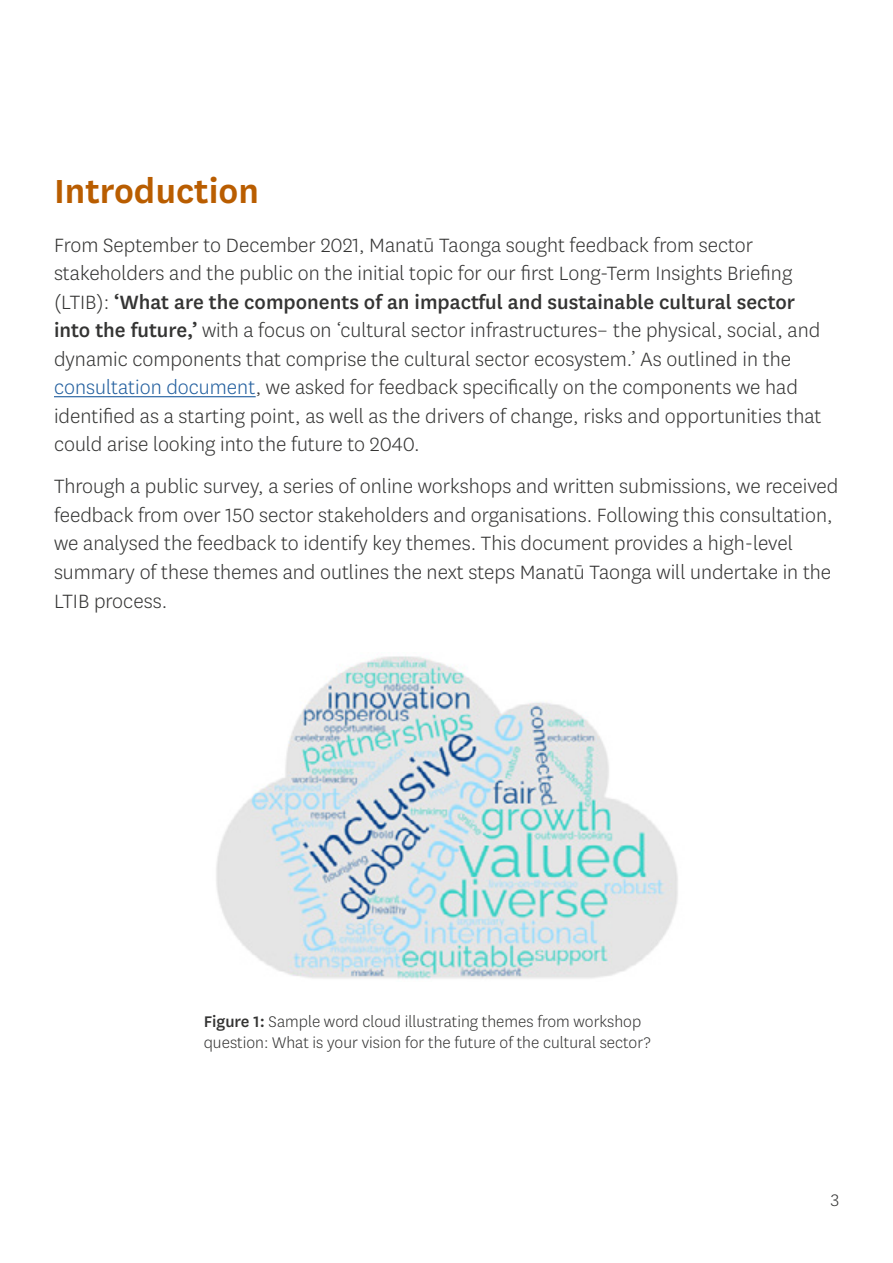
<style>
.page{position:relative;width:893px;height:1263px;background:#fff}
.page>*{position:absolute;margin:0;border:0;box-sizing:border-box;transform-origin:0 0}
.t1{font:600 39px "National";color:#b95d00}
.t2{font:300 22.5px/28.5px "National";color:#343433}
.t3{font:300 19.5px "National";color:#343433}
.Image_Caption{font:300 18px/21.6px "National";color:#343433}
.s1{font-weight:500}
.s2{color:#215e9e}
</style>
<div class="page">
<hr style="left:54px;top:396px;width:202px;height:1px;background:#215e9e">
<img style="left:216px;top:656px;width:462px;height:324px">
<h2 class="t1" style="left:54px;top:164px;width:206px">Introduction</h2>
<p class="t2" style="left:54px;top:230px;width:769px">From September to December 2021, Manatū Taonga sought feedback from sector stakeholders and the public on the initial topic for our first Long-Term Insights Briefing (LTIB): <span class="s1">‘What are the components of an impactful and sustainable cultural sector into the future,’</span> with a focus on ‘cultural sector infrastructures– the physical, social, and dynamic components that comprise the cultural sector ecosystem.’ As outlined in the <span class="s2">consultation document</span>, we asked for feedback specifically on the components we had identified as a starting point, as well as the drivers of change, risks and opportunities that could arise looking into the future to 2040.</p>
<p class="t2" style="left:54px;top:472px;width:786px">Through a public survey, a series of online workshops and written submissions, we received feedback from over 150 sector stakeholders and organisations. Following this consultation, we analysed the feedback to identify key themes. This document provides a high-level summary of these themes and outlines the next steps Manatū Taonga will undertake in the LTIB process.</p>
<p class="Image_Caption" style="left:204px;top:1010px;width:449px"><span class="s1">Figure 1:</span> Sample word cloud illustrating themes from workshop question: What is your vision for the future of the cultural sector?</p>
<p class="t3" style="left:831px;top:1188px;width:10px">3</p>
</div>
